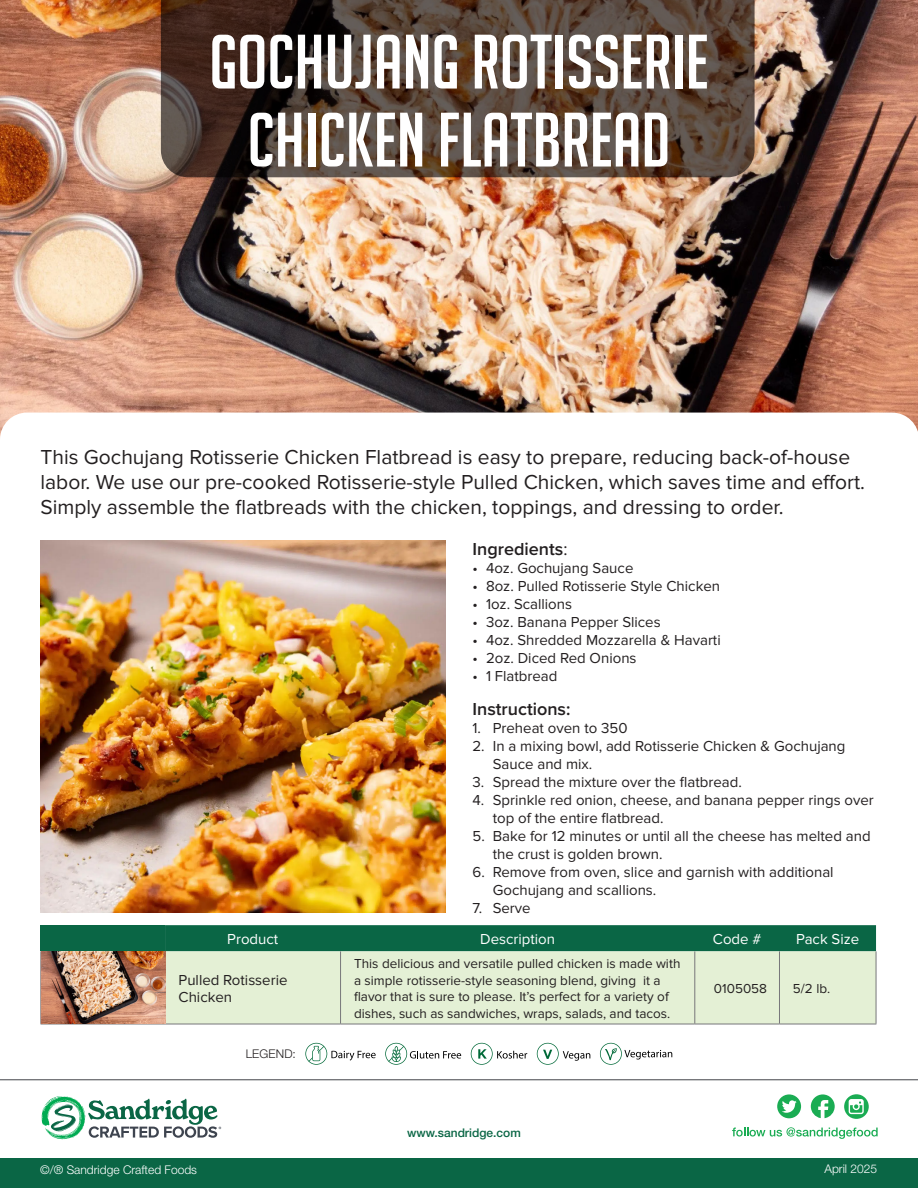
<style>
.page{position:relative;width:918px;height:1188px;background:#fff}
.page>*{position:absolute;margin:0;border:0;box-sizing:border-box;transform-origin:0 0}
.t1{font:75px/78px "Big Noodle Titling";color:#fff;text-align:center}
.t2{font:21px/25.2px "Proxima Nova";color:#231f20}
.t3{font:600 18px "Proxima Nova";color:#231f20}
.t4{font:15px/18px "Proxima Nova";color:#231f20}
.t5{font:15px "Proxima Nova";color:#fff}
.t6{font:13.5px/16.5px "Proxima Nova";color:#231f20}
.t7{font:300 12px "Helvetica Neue LT Std";color:#fff}
.t8{font:500 12px "Helvetica Neue LT Std";color:#0a6645}
.t9{font:300 12px "Helvetica Neue LT Std";letter-spacing:.015em;color:#231f20}
.s1{font-weight:400}
</style>
<div class="page">
<hr style="left:0;top:1080px;width:918px;height:1px;background:#76777b">
<div style="left:0;top:1158px;width:918px;height:30px;background:#0a6645"></div>
<svg style="left:732px;top:1127px;width:146px;height:12px"></svg>
<svg style="left:777px;top:1094px;width:24px;height:24px"></svg>
<svg style="left:811px;top:1094px;width:24px;height:24px"></svg>
<svg style="left:844px;top:1094px;width:25px;height:25px"></svg>
<hr style="left:0;top:1079px;width:918px;height:1px;background:#76777b">
<svg style="left:42px;top:1096px;width:179px;height:43px"></svg>
<img style="left:0;top:0;width:918px;height:413px">
<svg style="left:161px;top:0;width:594px;height:177px;background:#4f3c31"></svg>
<img style="left:40px;top:541px;width:406px;height:372px">
<div style="left:41px;top:925px;width:124px;height:26px;background:#0a6645"></div>
<div style="left:165px;top:925px;width:711px;height:26px;background:#0a6645"></div>
<div style="left:165px;top:951px;width:711px;height:73px;background:#e4f0d5"></div>
<hr style="left:40px;top:951px;width:1px;height:73px;background:#77777a">
<hr style="left:340px;top:951px;width:1px;height:73px;background:#77777a">
<hr style="left:694px;top:951px;width:1px;height:73px;background:#77777a">
<hr style="left:779px;top:951px;width:1px;height:73px;background:#77777a">
<hr style="left:876px;top:951px;width:1px;height:73px;background:#77777a">
<hr style="left:40px;top:1024px;width:125px;height:1px;background:#77777a">
<hr style="left:165px;top:1024px;width:176px;height:1px;background:#77777a">
<hr style="left:341px;top:1024px;width:354px;height:1px;background:#77777a">
<hr style="left:695px;top:1024px;width:84px;height:1px;background:#77777a">
<hr style="left:779px;top:1024px;width:97px;height:1px;background:#77777a">
<img style="left:41px;top:951px;width:124px;height:73px">
<svg style="left:537px;top:1043px;width:53px;height:22px"></svg>
<svg style="left:305px;top:1043px;width:71px;height:22px"></svg>
<svg style="left:385px;top:1043px;width:76px;height:22px"></svg>
<svg style="left:471px;top:1043px;width:56px;height:22px"></svg>
<svg style="left:600px;top:1043px;width:72px;height:22px"></svg>
<p class="t1" style="left:209px;top:23px;width:501px">GOCHUJANG ROTISSERIE<br>CHICKEN FLATBREAD</p>
<p class="t2" style="left:40px;top:444px;width:826px">This Gochujang Rotisserie Chicken Flatbread is easy to prepare, reducing back-of-house labor. We use our pre-cooked Rotisserie-style Pulled Chicken, which saves time and effort.<br>Simply assemble the flatbreads with the chicken, toppings, and dressing to order.</p>
<p class="t3" style="left:472px;top:536px;width:96px">Ingredients<span class="s1">:</span></p>
<p class="t4" style="left:472px;top:559px;width:162px">• 4oz. Gochujang Sauce</p>
<p class="t4" style="left:472px;top:577px;width:249px">• 8oz. Pulled Rotisserie Style Chicken</p>
<p class="t4" style="left:472px;top:595px;width:101px">• 1oz. Scallions</p>
<p class="t4" style="left:472px;top:613px;width:190px">• 3oz. Banana Pepper Slices</p>
<p class="t4" style="left:472px;top:631px;width:250px">• 4oz. Shredded Mozzarella &amp; Havarti</p>
<p class="t4" style="left:472px;top:649px;width:166px">• 2oz. Diced Red Onions</p>
<p class="t4" style="left:472px;top:667px;width:86px">• 1 Flatbread</p>
<p class="t3" style="left:472px;top:695px;width:100px">Instructions:</p>
<p class="t4" style="left:472px;top:719px;width:157px">1. Preheat oven to 350</p>
<p class="t4" style="left:493px;top:737px;width:354px;text-indent:-20px">2. In a mixing bowl, add Rotisserie Chicken &amp; Gochujang<br>Sauce and mix.</p>
<p class="t4" style="left:472px;top:773px;width:271px">3. Spread the mixture over the flatbread.</p>
<p class="t4" style="left:493px;top:791px;width:383px;text-indent:-20px">4. Sprinkle red onion, cheese, and banana pepper rings over top of the entire flatbread.</p>
<p class="t4" style="left:493px;top:827px;width:379px;text-indent:-20px">5. Bake for 12 minutes or until all the cheese has melted and the crust is golden brown.</p>
<p class="t4" style="left:493px;top:863px;width:342px;text-indent:-20px">6. Remove from oven, slice and garnish with additional<br>Gochujang and scallions.</p>
<p class="t4" style="left:472px;top:899px;width:60px">7. Serve</p>
<p class="t5" style="left:227px;top:931px;width:53px">Product</p>
<p class="t5" style="left:480px;top:931px;width:76px">Description</p>
<p class="t5" style="left:713px;top:931px;width:50px">Code #</p>
<p class="t5" style="left:796px;top:931px;width:65px">Pack Size</p>
<p class="t4" style="left:179px;top:972px;width:110px;line-height:16.5px">Pulled Rotisserie<br>Chicken</p>
<p class="t6" style="left:354px;top:956px;width:328px">This delicious and versatile pulled chicken is made with a simple rotisserie-style seasoning blend, giving it a flavor that is sure to please. It’s perfect for a variety of dishes, such as sandwiches, wraps, salads, and tacos.</p>
<p class="t6" style="left:714px;top:980px;width:55px">0105058</p>
<p class="t6" style="left:793px;top:980px;width:39px">5/2 lb.</p>
<p class="t7" style="left:40px;top:1162px;width:158px">©/® Sandridge Crafted Foods</p>
<p class="t9" style="left:246px;top:1046px;width:52px">LEGEND:</p>
<p class="t8" style="left:407px;top:1125px;width:115px">www.sandridge.com</p>
<p class="t7" style="left:825px;top:1162px;width:54px">April 2025</p>
</div>
